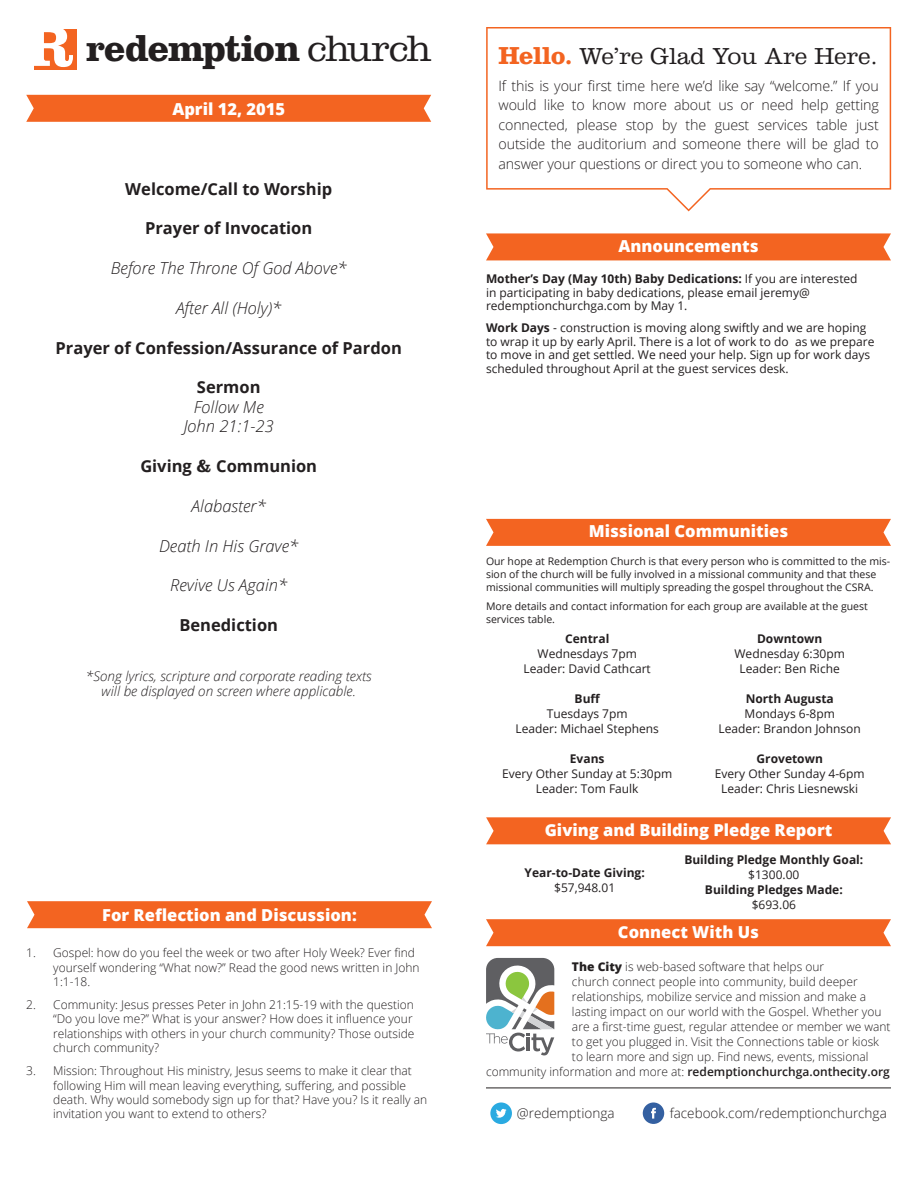
<style>
.page{position:relative;width:918px;height:1188px;background:#fff}
.page>*{position:absolute;margin:0;border:0;box-sizing:border-box;transform-origin:0 0}
.t1{font:700 38.1px "Clarendon";letter-spacing:-.025em;color:#231f20}
.t2{font:300 24px "Clarendon";color:#231f20}
.t3{font:800 16.5px "Open Sans";color:#fff}
.t4{font:italic 300 16.5px/19.5px "Open Sans";color:#231f20;text-align:center}
.t5{font:700 16.5px "Open Sans";color:#231f20}
.t6{font:300 14.25px/19.5px "Open Sans";letter-spacing:-.01em;color:#231f20;text-align:justify}
.t7{font:italic 300 13.5px/15px "Open Sans";color:#231f20;text-align:center}
.t8{font:300 13.5px "Open Sans";color:#231f20}
.t9{font:300 12px/14.4px "Open Sans";color:#231f20}
.t10{font:12px/13.5px "Open Sans";color:#231f20;text-align:center}
.t11{font:700 12px "Open Sans";color:#231f20}
.t12{font:600 12px "Open Sans";color:#231f20}
.t13{font:10.5px/12.6px "Open Sans";color:#231f20}
.s1{font-weight:300}
.s2{font-weight:700;font-style:normal}
.s3{font-family:"Superclarendon"}
.s4{font-weight:700;font-size:25.5px;color:#f36421}
.s5{font-weight:700}
.s6{font-weight:800}
</style>
<div class="page">
<div style="left:34px;top:30px;width:42px;height:40px;background:#f36421"></div>
<svg style="left:34px;top:29px;width:39px;height:38px"></svg>
<div style="left:26px;top:95px;width:405px;height:27px;background:#f36421"></div>
<div style="left:27px;top:901px;width:405px;height:27px;background:#f36421"></div>
<svg style="left:486px;top:958px;width:68px;height:97px"></svg>
<div style="left:486px;top:919px;width:405px;height:27px;background:#f36421"></div>
<svg style="left:490px;top:1102px;width:22px;height:22px"></svg>
<svg style="left:643px;top:1102px;width:21px;height:22px"></svg>
<div style="left:486px;top:519px;width:405px;height:27px;background:#f36421"></div>
<div style="left:486px;top:233px;width:405px;height:27px;background:#f36421"></div>
<hr style="left:486px;top:1088px;width:405px;height:1px;background:#231f20">
<svg style="left:486px;top:27px;width:405px;height:184px"></svg>
<div style="left:486px;top:817px;width:405px;height:27px;background:#f36421"></div>
<p class="t1" style="left:86px;top:25px;width:347px">redemption <span class="s1">church</span></p>
<p class="t3" style="left:172px;top:96px;width:114px">April 12, 2015</p>
<p class="t5" style="left:125px;top:177px;width:208px">Welcome/Call to Worship</p>
<p class="t5" style="left:145px;top:217px;width:169px">Prayer of Invocation</p>
<p class="t4" style="left:111px;top:258px;width:237px">Before The Throne Of God Above*</p>
<p class="t4" style="left:176px;top:298px;width:107px">After All (Holy)*</p>
<p class="t5" style="left:56px;top:336px;width:348px">Prayer of Confession/Assurance of Pardon</p>
<p class="t4" style="left:184px;top:377px;width:92px"><span class="s2">Sermon<br></span>Follow Me<br>John 21:1-23</p>
<p class="t5" style="left:140px;top:455px;width:178px">Giving <span class="s3">&amp;</span> Communion</p>
<p class="t4" style="left:192px;top:496px;width:76px">Alabaster*</p>
<p class="t4" style="left:159px;top:535px;width:141px">Death In His Grave*</p>
<p class="t4" style="left:170px;top:575px;width:118px">Revive Us Again*</p>
<p class="t5" style="left:179px;top:614px;width:100px">Benediction</p>
<p class="t7" style="left:86px;top:669px;width:287px">*Song lyrics, scripture and corporate reading texts will be displayed on screen where applicable.</p>
<p class="t3" style="left:102px;top:903px;width:256px">For Reflection and Discussion:</p>
<p class="t9" style="left:53px;top:945px;width:368px;text-indent:-27px">1. Gospel: how do you feel the week or two after Holy Week? Ever find yourself wondering “What now?” Read the good news written in John<br>1:1-18.</p>
<p class="t9" style="left:53px;top:997px;width:363px;text-indent:-27px">2. Community: Jesus presses Peter in John 21:15-19 with the question “Do you love me?” What is your answer? How does it influence your relationships with others in your church community? Those outside church community?</p>
<p class="t9" style="left:53px;top:1063px;width:375px;text-indent:-27px">3. Mission: Throughout His ministry, Jesus seems to make it clear that following Him will mean leaving everything, suffering, and possible death. Why would somebody sign up for that? Have you? Is it really an invitation you want to extend to others?</p>
<p class="t2" style="left:499px;top:42px;width:381px"><span class="s4">Hello.</span> We’re Glad You Are Here.</p>
<p class="t6" style="left:499px;top:75px;width:382px">If this is your first time here we’d like say “welcome.” If you would like to know more about us or need help getting connected, please stop by the guest services table just outside the auditorium and someone there will be glad to answer your questions or direct you to someone who can.</p>
<p class="t3" style="left:619px;top:233px;width:141px">Announcements</p>
<p class="t10" style="left:486px;top:272px;width:373px;text-align:left"><span class="s5">Mother’s Day (May 10th) Baby Dedications:</span> If you are interested in participating in baby dedications, please email jeremy@ redemptionchurchga.com by May 1.</p>
<p class="t10" style="left:486px;top:321px;width:390px;text-align:left"><span class="s5">Work Days</span> - construction is moving along swiftly and we are hoping to wrap it up by early April. There is a lot of work to do as we prepare to move in and get settled. We need your help. Sign up for work days scheduled throughout April at the guest services desk.</p>
<p class="t3" style="left:589px;top:519px;width:201px">Missional Communities</p>
<p class="t13" style="left:486px;top:555px;width:406px">Our hope at Redemption Church is that every person who is committed to the mis&shy;sion of the church will be fully involved in a missional community and that these missional communities will multiply spreading the gospel throughout the CSRA.</p>
<p class="t13" style="left:486px;top:600px;width:383px">More details and contact information for each group are available at the guest services table.</p>
<p class="t11" style="left:565px;top:630px;width:46px">Central</p>
<p class="t10" style="left:538px;top:646px;width:101px">Wednesdays 7pm</p>
<p class="t10" style="left:524px;top:661px;width:129px">Leader: David Cathcart</p>
<p class="t11" style="left:575px;top:690px;width:27px">Buff</p>
<p class="t10" style="left:547px;top:706px;width:82px">Tuesdays 7pm</p>
<p class="t10" style="left:515px;top:721px;width:145px">Leader: Michael Stephens</p>
<p class="t10" style="left:502px;top:750px;width:172px;line-height:15px"><span class="s5">Evans<br></span>Every Other Sunday at 5:30pm</p>
<p class="t10" style="left:536px;top:781px;width:104px">Leader: Tom Faulk</p>
<p class="t11" style="left:757px;top:630px;width:67px">Downtown</p>
<p class="t10" style="left:734px;top:646px;width:112px">Wednesday 6:30pm</p>
<p class="t10" style="left:740px;top:661px;width:102px">Leader: Ben Riche</p>
<p class="t11" style="left:746px;top:690px;width:90px">North Augusta</p>
<p class="t10" style="left:745px;top:706px;width:92px">Mondays 6-8pm</p>
<p class="t10" style="left:719px;top:721px;width:144px">Leader: Brandon Johnson</p>
<p class="t10" style="left:715px;top:750px;width:151px;line-height:15px"><span class="s5">Grovetown<br></span>Every Other Sunday 4-6pm</p>
<p class="t10" style="left:721px;top:781px;width:138px">Leader: Chris Liesnewski</p>
<p class="t3" style="left:545px;top:817px;width:289px">Giving and Building Pledge Report</p>
<p class="t11" style="left:525px;top:864px;width:122px">Year-to-Date Giving:</p>
<p class="t10" style="left:554px;top:881px;width:63px">$57,948.01</p>
<p class="t11" style="left:684px;top:851px;width:180px">Building Pledge Monthly Goal:</p>
<p class="t10" style="left:748px;top:867px;width:53px">$1300.00</p>
<p class="t11" style="left:705px;top:881px;width:139px">Building Pledges Made:</p>
<p class="t10" style="left:752px;top:897px;width:46px">$693.06</p>
<p class="t3" style="left:618px;top:919px;width:143px">Connect With Us</p>
<p class="t9" style="left:572px;top:960px;width:254px"><span class="s6">The City</span> is web-based software that helps our</p>
<p class="t9" style="left:572px;top:975px;width:287px">church connect people into community, build deeper</p>
<p class="t9" style="left:572px;top:990px;width:296px">relationships, mobilize service and mission and make a</p>
<p class="t9" style="left:572px;top:1005px;width:311px">lasting impact on our world with the Gospel. Whether you</p>
<p class="t9" style="left:572px;top:1020px;width:320px">are a first-time guest, regular attendee or member we want</p>
<p class="t9" style="left:572px;top:1035px;width:309px">to get you plugged in. Visit the Connections table or kiosk</p>
<p class="t9" style="left:572px;top:1050px;width:298px">to learn more and sign up. Find news, events, missional</p>
<p class="t12" style="left:486px;top:1064px;width:405px"><span class="s1">community information and more at:</span> redemptionchurchga.onthecity.org</p>
<p class="t8" style="left:517px;top:1104px;width:99px">@redemptionga</p>
<p class="t8" style="left:670px;top:1104px;width:219px">facebook.com/redemptionchurchga</p>
</div>
